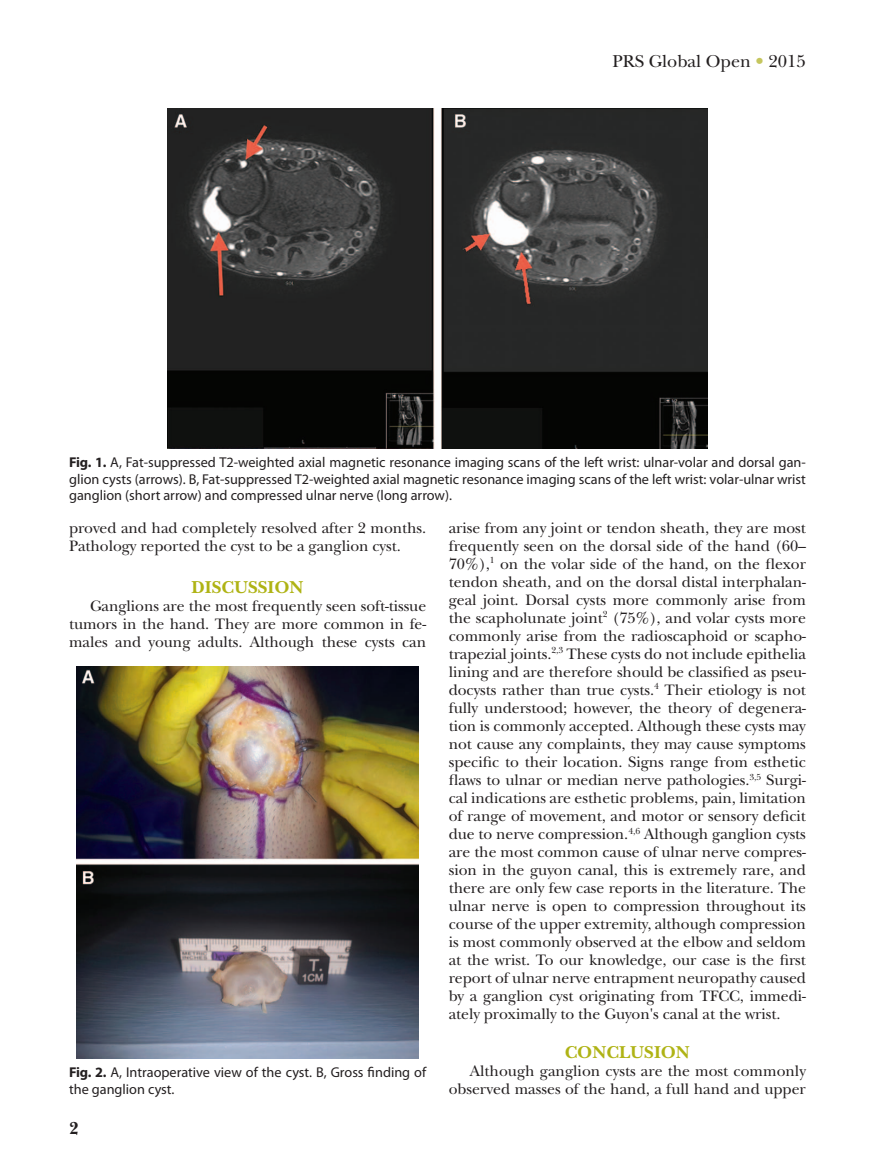
<style>
.page{position:relative;width:878px;height:1175px;background:#fff}
.page>*{position:absolute;margin:0;border:0;box-sizing:border-box;transform-origin:0 0}
.t1{font:700 18px "New Baskerville";color:#afb314}
.t2{font:18px "New Baskerville";color:#231f20}
.t3{font:700 18px "New Baskerville";color:#231f20}
.t4{font:15.75px/18px "New Baskerville";letter-spacing:-.005em;color:#231f20;text-align:justify}
.t5{font:14.25px/16.5px "Myriad Pro";color:#231f20;text-align:justify}
.s1{color:#c5c65e}
.s2{font-weight:700}
</style>
<div class="page">
<img style="left:167px;top:108px;width:540px;height:340px">
<img style="left:77px;top:667px;width:341px;height:391px">
<p class="t2" style="left:612px;top:51px;width:195px">PRS Global Open <span class="s1">•</span> 2015</p>
<p class="t5" style="left:69px;top:454px;width:738px"><span class="s2">Fig. 1.</span> A, Fat-suppressed T2-weighted axial magnetic resonance imaging scans of the left wrist: ulnar-volar and dorsal gan&shy;glion cysts (arrows). B, Fat-suppressed T2-weighted axial magnetic resonance imaging scans of the left wrist: volar-ulnar wrist ganglion (short arrow) and compressed ulnar nerve (long arrow).</p>
<p class="t4" style="left:69px;top:518px;width:359px">proved and had completely resolved after 2 months.<br>Pathology reported the cyst to be a ganglion cyst.</p>
<p class="t1" style="left:192px;top:576px;width:113px">DISCUSSION</p>
<p class="t4" style="left:69px;top:596px;width:359px;text-indent:21px">Ganglions are the most frequently seen soft-tissue tumors in the hand. They are more common in fe&shy;males and young adults. Although these cysts can</p>
<p class="t5" style="left:69px;top:1064px;width:359px"><span class="s2">Fig. 2.</span> A, Intraoperative view of the cyst. B, Gross finding of the ganglion cyst.</p>
<p class="t3" style="left:69px;top:1118px;width:11px">2</p>
<p class="t4" style="left:449px;top:518px;width:359px">arise from any joint or tendon sheath, they are most frequently seen on the dorsal side of the hand (60– 70%),<sup>1</sup> on the volar side of the hand, on the flexor tendon sheath, and on the dorsal distal interphalan&shy;geal joint. Dorsal cysts more commonly arise from the scapholunate joint<sup>2</sup> (75%), and volar cysts more commonly arise from the radioscaphoid or scapho&shy;trapezial joints.<sup>2,3</sup> These cysts do not include epithelia lining and are therefore should be classified as pseu&shy;docysts rather than true cysts.<sup>4</sup> Their etiology is not fully understood; however, the theory of degenera&shy;tion is commonly accepted. Although these cysts may not cause any complaints, they may cause symptoms specific to their location. Signs range from esthetic flaws to ulnar or median nerve pathologies.<sup>3,5</sup> Surgi&shy;cal indications are esthetic problems, pain, limitation of range of movement, and motor or sensory deficit due to nerve compression.<sup>4,6</sup> Although ganglion cysts are the most common cause of ulnar nerve compres&shy;sion in the guyon canal, this is extremely rare, and there are only few case reports in the literature. The ulnar nerve is open to compression throughout its course of the upper extremity, although compression is most commonly observed at the elbow and seldom at the wrist. To our knowledge, our case is the first report of ulnar nerve entrapment neuropathy caused by a ganglion cyst originating from TFCC, immedi&shy;ately proximally to the Guyon's canal at the wrist.</p>
<p class="t1" style="left:564px;top:1041px;width:27px">CONC</p>
<p class="t1" style="left:619px;top:1041px;width:24px">LUSION</p>
<p class="t4" style="left:449px;top:1061px;width:359px;text-align:right">Although ganglion cysts are the most commonly observed masses of the hand, a full hand and upper</p>
</div>
